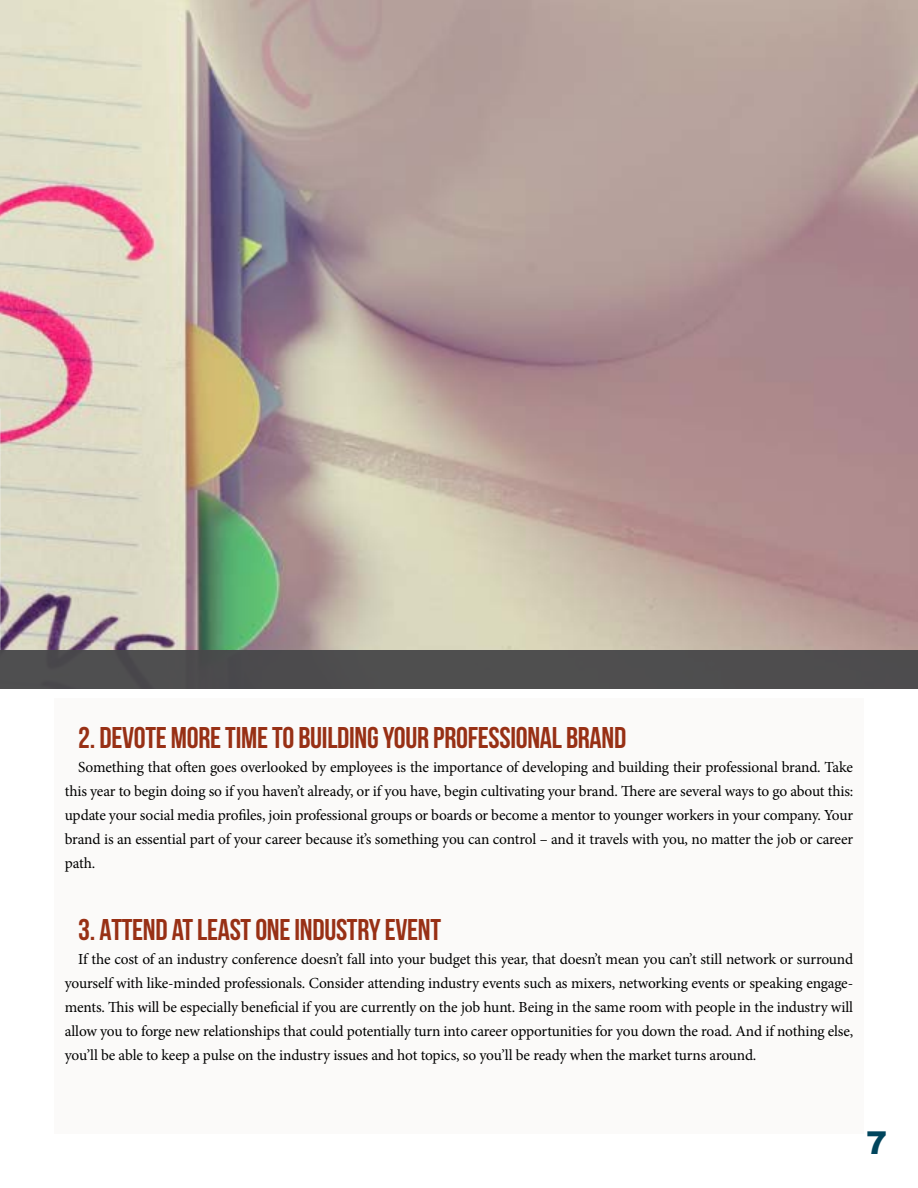
<style>
.page{position:relative;width:918px;height:1188px;background:#fff}
.page>*{position:absolute;margin:0;border:0;box-sizing:border-box;transform-origin:0 0}
.t1{font:900 31.5px "Arial";color:#00455d}
.t2{font:700 30px "Bebas Neue";letter-spacing:-.01em;color:#983015}
.t3{font:15.3px/24px "Minion Pro";letter-spacing:-.015em;color:#000;text-align:justify}
</style>
<div class="page">
<img style="left:0;top:0;width:918px;height:650px">
<div style="left:54px;top:698px;width:810px;height:436px;background:#fbfaf8"></div>
<div style="left:0;top:650px;width:918px;height:39px;background:#48484a"></div>
<h2 class="t2" style="left:78px;top:721px;width:550px">2. DEVOTE MORE TIME TO BUILDING YOUR PROFESSIONAL BRAND</h2>
<p class="t3" style="left:65px;top:755px;width:790px;text-indent:13px">Something that often goes overlooked by employees is the importance of developing and building their professional brand. Take this year to begin doing so if you haven’t already, or if you have, begin cultivating your brand. There are several ways to go about this: update your social media profiles, join professional groups or boards or become a mentor to younger workers in your company. Your brand is an essential part of your career because it’s something you can control – and it travels with you, no matter the job or career path.</p>
<h2 class="t2" style="left:78px;top:913px;width:364px">3. ATTEND AT LEAST ONE INDUSTRY EVENT</h2>
<p class="t3" style="left:65px;top:947px;width:790px;text-indent:13px">If the cost of an industry conference doesn’t fall into your budget this year, that doesn’t mean you can’t still network or surround yourself with like-minded professionals. Consider attending industry events such as mixers, networking events or speaking engage&shy;ments. This will be especially beneficial if you are currently on the job hunt. Being in the same room with people in the industry will allow you to forge new relationships that could potentially turn into career opportunities for you down the road. And if nothing else, you’ll be able to keep a pulse on the industry issues and hot topics, so you’ll be ready when the market turns around.</p>
<h1 class="t1" style="left:866px;top:1119px;width:23px">7</h1>
</div>
